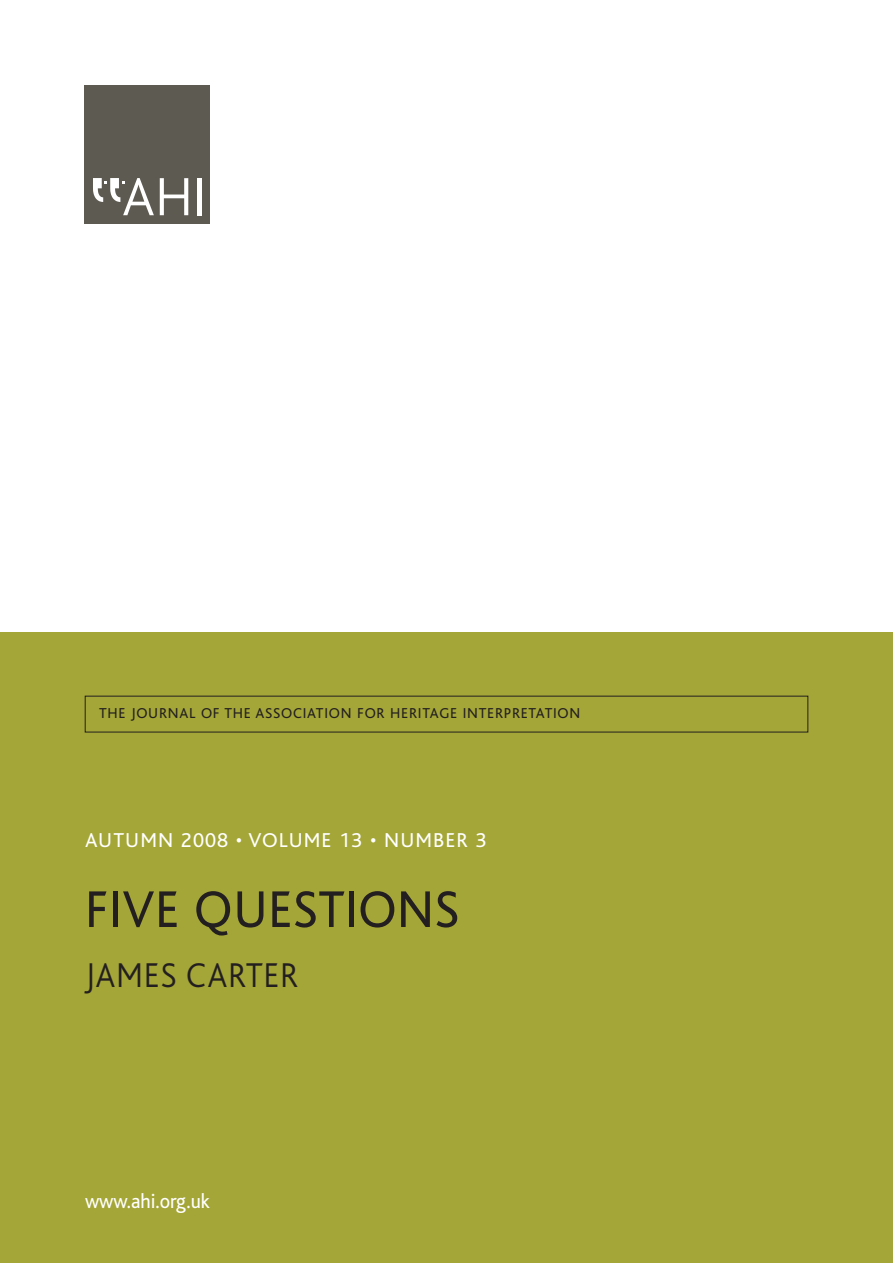
<style>
.page{position:relative;width:893px;height:1263px;background:#fff}
.page>*{position:absolute;margin:0;border:0;box-sizing:border-box;transform-origin:0 0}
.t1{font:54px "Bliss";letter-spacing:.01em;color:#231f20;scale:.95 1}
.t2{font:300 36px "Bliss";letter-spacing:.02em;color:#231f20;scale:.95 1}
.t3{font:21px "Bliss";letter-spacing:.05em;color:#fff}
.t4{font:21px "Bliss";color:#fff;scale:.95 1}
.t5{font:15px "Bliss";letter-spacing:.05em;color:#231f20}
</style>
<div class="page">
<div style="left:0;top:632px;width:893px;height:631px;background:#a4a637"></div>
<div style="left:85px;top:85px;width:125px;height:139px;background:#5d5a51"></div>
<svg style="left:93px;top:178px;width:61px;height:37px"></svg>
<svg style="left:160px;top:178px;width:28px;height:37px"></svg>
<hr style="left:198px;top:178px;width:4px;height:37px;background:#fff">
<div style="left:85px;top:696px;width:723px;height:36px;border:1px solid #231f20"></div>
<p class="t5" style="left:99px;top:705px;width:483px">THE JOURNAL OF THE ASSOCIATION FOR HERITAGE INTERPRETATION</p>
<h3 class="t3" style="left:85px;top:829px;width:403px">AUTUMN 2008 • VOLUM E 13 • NUM BER 3</h3>
<h1 class="t1" style="left:85px;top:881px;width:395px">FIVE QUESTIONS</h1>
<h2 class="t2" style="left:85px;top:956px;width:226px">JAMES CARTER</h2>
<h3 class="t4" style="left:85px;top:1190px;width:133px">WWW.AHI.ORG.UK</h3>
</div>
